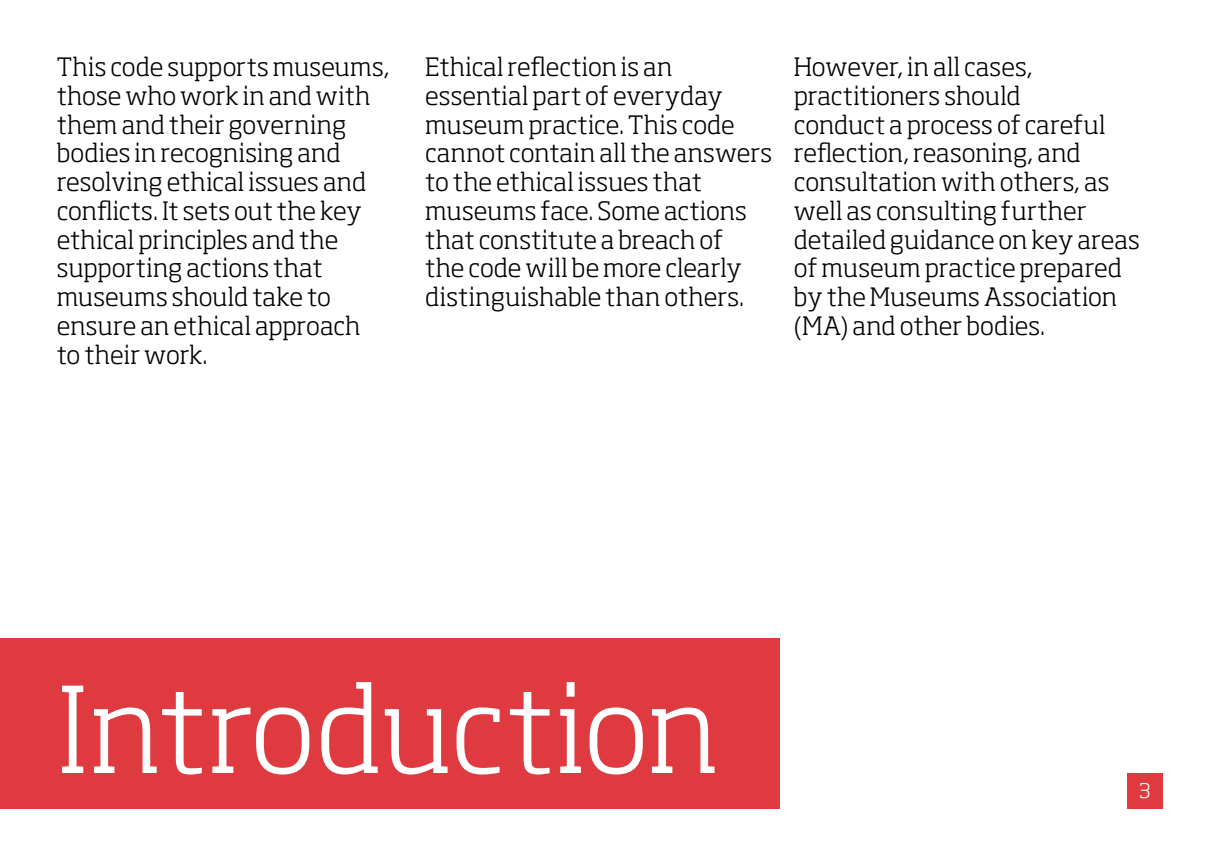
<style>
.page{position:relative;width:1205px;height:851px;background:#fff}
.page>*{position:absolute;margin:0;border:0;box-sizing:border-box;transform-origin:0 0}
.t1{font:300 117.5px "Soho Pro";letter-spacing:-.01em;color:#fff}
.t2{font:300 25px/28.8px "Soho Pro";letter-spacing:.005em;color:#000}
.t3{font:300 20px "Soho Pro";color:#fff}
</style>
<div class="page">
<div style="left:0;top:638px;width:780px;height:170px;background:#e03a41"></div>
<div style="left:1127px;top:772px;width:35px;height:36px;background:#e03a41"></div>
<p class="t2" style="left:57px;top:50px;width:334px">This code supports museums, those who work in and with them and their governing bodies in recognising and resolving ethical issues and conflicts. It sets out the key ethical principles and the supporting actions that museums should take to ensure an ethical approach to their work.</p>
<p class="t2" style="left:425px;top:50px;width:348px">Ethical reflection is an essential part of everyday museum practice. This code cannot contain all the answers to the ethical issues that museums face. Some actions that constitute a breach of<br>the code will be more clearly distinguishable than others.</p>
<p class="t2" style="left:794px;top:50px;width:347px">However, in all cases, practitioners should<br>conduct a process of careful reflection, reasoning, and consultation with others, as well as consulting further detailed guidance on key areas of museum practice prepared by the Museums Association (MA) and other bodies.</p>
<h1 class="t1" style="left:57px;top:638px;width:664px">Introduction</h1>
<p class="t3" style="left:1139px;top:775px;width:13px">3</p>
</div>
